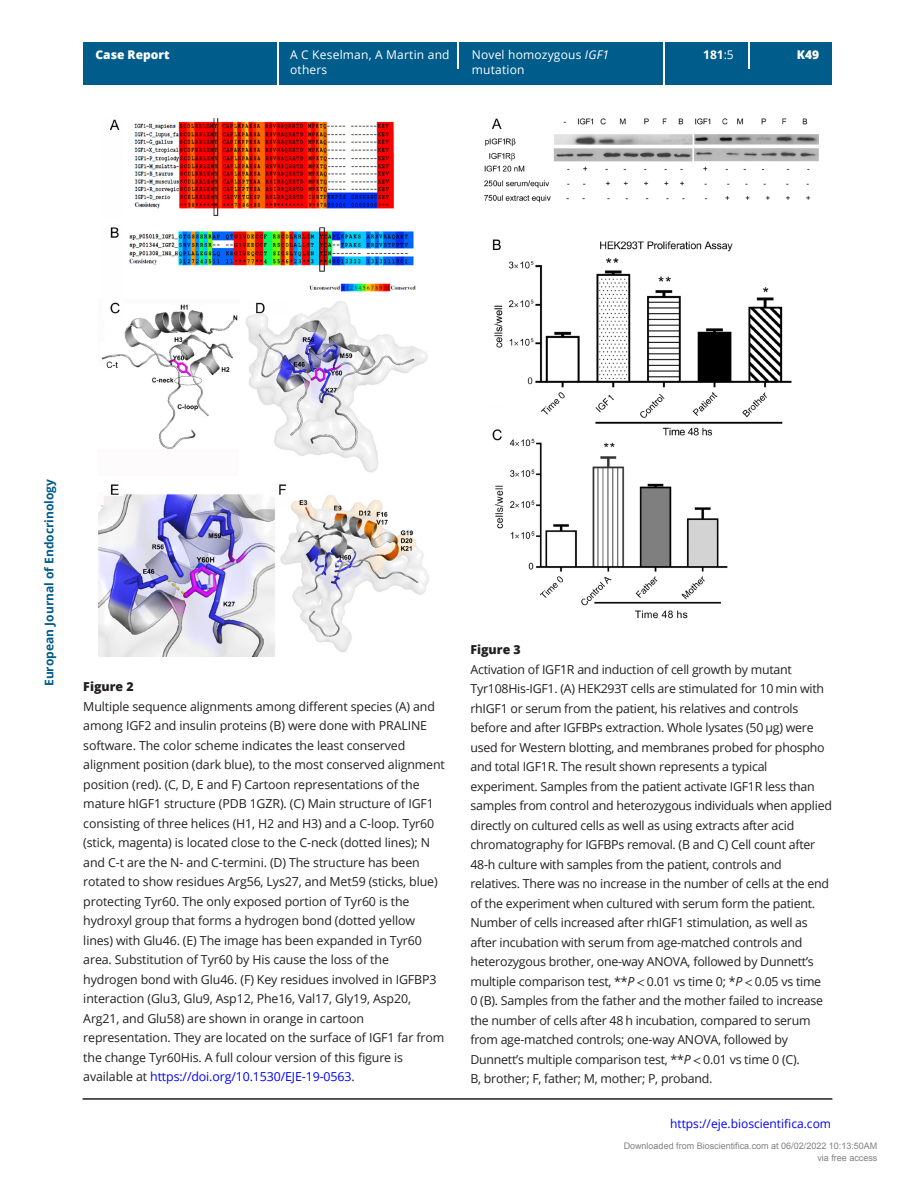
<style>
.page{position:relative;width:915px;height:1191px;background:#fff}
.page>*{position:absolute;margin:0;border:0;box-sizing:border-box;transform-origin:0 0}
.FC{font:12.3px/19.5px "Open Sans";letter-spacing:-.02em;color:#231f20}
.FC-2{font:800 12.3px "Open Sans";color:#231f20}
.t1{font:12px/14.7px "Open Sans";letter-spacing:.015em;color:#fff}
.t2{font:700 12px "Open Sans";color:#005c8a}
.t3{font:12px "Open Sans";color:#00f}
.t4{font:800 12px "Open Sans";color:#fff}
.t5{font:700 12px "Open Sans";color:#fff}
.t6{font:9px/12px "Arial";color:rgb(0 0 0/.5);text-align:right}
.s1{font-weight:400}
.s2{font-style:italic}
.s3{color:#00f}
.s4{font-family:"STIX General"}
</style>
<div class="page">
<div style="left:83px;top:42px;width:748px;height:43px;background:#005c8a"></div>
<hr style="left:277px;top:42px;width:1px;height:43px;background:#fff">
<hr style="left:663px;top:42px;width:1px;height:43px;background:#fff">
<hr style="left:457px;top:42px;width:2px;height:26px;background:#fff">
<hr style="left:83px;top:1098px;width:749px;height:1px;background:#231f20">
<hr style="left:747px;top:42px;width:2px;height:26px;background:#fff">
<img style="left:98px;top:118px;width:331px;height:538px">
<img style="left:484px;top:118px;width:334px;height:501px">
<p class="t4" style="left:95px;top:46px;width:76px">Case Report</p>
<p class="t1" style="left:290px;top:47px;width:161px">A C Keselman, A Martin and</p>
<p class="t5" style="left:703px;top:46px;width:32px">181<span class="s1">:5</span></p>
<p class="t4" style="left:796px;top:46px;width:24px">K49</p>
<p class="t1" style="left:290px;top:62px;width:39px">others</p>
<p class="t1" style="left:471px;top:47px;width:139px">Novel homozygous <span class="s2">IGF1 </span>mutation</p>
<p class="t2" style="left:41px;top:686px;width:209px;rotate:-90deg">European Journal of Endocrinology</p>
<p class="FC-2" style="left:83px;top:677px;width:52px">Figure 2</p>
<p class="FC" style="left:83px;top:696px;width:363px">Multiple sequence alignments among different species (A) and among IGF2 and insulin proteins (B) were done with PRALINE software. The color scheme indicates the least conserved alignment position (dark blue), to the most conserved alignment position (red). (C, D, E and F) Cartoon representations of the mature hIGF1 structure (PDB 1GZR). (C) Main structure of IGF1 consisting of three helices (H1, H2 and H3) and a C-loop. Tyr60 (stick, magenta) is located close to the C-neck (dotted lines); N and C-t are the N- and C-termini. (D) The structure has been rotated to show residues Arg56, Lys27, and Met59 (sticks, blue) protecting Tyr60. The only exposed portion of Tyr60 is the hydroxyl group that forms a hydrogen bond (dotted yellow lines) with Glu46. (E) The image has been expanded in Tyr60 area. Substitution of Tyr60 by His cause the loss of the hydrogen bond with Glu46. (F) Key residues involved in IGFBP3 interaction (Glu3, Glu9, Asp12, Phe16, Val17, Gly19, Asp20, Arg21, and Glu58) are shown in orange in cartoon representation. They are located on the surface of IGF1 far from the change Tyr60His. A full colour version of this figure is available at <span class="s3">https://doi.org/10.1530/EJE-19-0563</span>.</p>
<p class="FC-2" style="left:470px;top:640px;width:52px">Figure 3</p>
<p class="FC" style="left:470px;top:659px;width:363px">Activation of IGF1R and induction of cell growth by mutant Tyr108His-IGF1. (A) HEK293T cells are stimulated for 10 min with rhIGF1 or serum from the patient, his relatives and controls before and after IGFBPs extraction. Whole lysates (50 µg) were used for Western blotting, and membranes probed for phospho and total IGF1R. The result shown represents a typical experiment. Samples from the patient activate IGF1R less than samples from control and heterozygous individuals when applied directly on cultured cells as well as using extracts after acid chromatography for IGFBPs removal. (B and C) Cell count after 48-h culture with samples from the patient, controls and relatives. There was no increase in the number of cells at the end of the experiment when cultured with serum form the patient.<br>Number of cells increased after rhIGF1 stimulation, as well as after incubation with serum from age-matched controls and heterozygous brother, one-way ANOVA, followed by Dunnett’s multiple comparison test, **<span class="s2">P</span> <span class="s4">&lt;</span> 0.01 vs time 0; *<span class="s2">P</span> <span class="s4">&lt;</span> 0.05 vs time<br>0 (B). Samples from the father and the mother failed to increase the number of cells after 48 h incubation, compared to serum from age-matched controls; one-way ANOVA, followed by Dunnett’s multiple comparison test, **<span class="s2">P</span> <span class="s4">&lt;</span> 0.01 vs time 0 (C).<br>B, brother; F, father; M, mother; P, proband.</p>
<p class="t3" style="left:669px;top:1115px;width:162px">https://eje.bioscientifica.com</p>
<p class="t6" style="left:623px;top:1139px;width:255px">Downloaded from Bioscientifica.com at 06/02/2022 10:13:50AM via free access</p>
</div>
